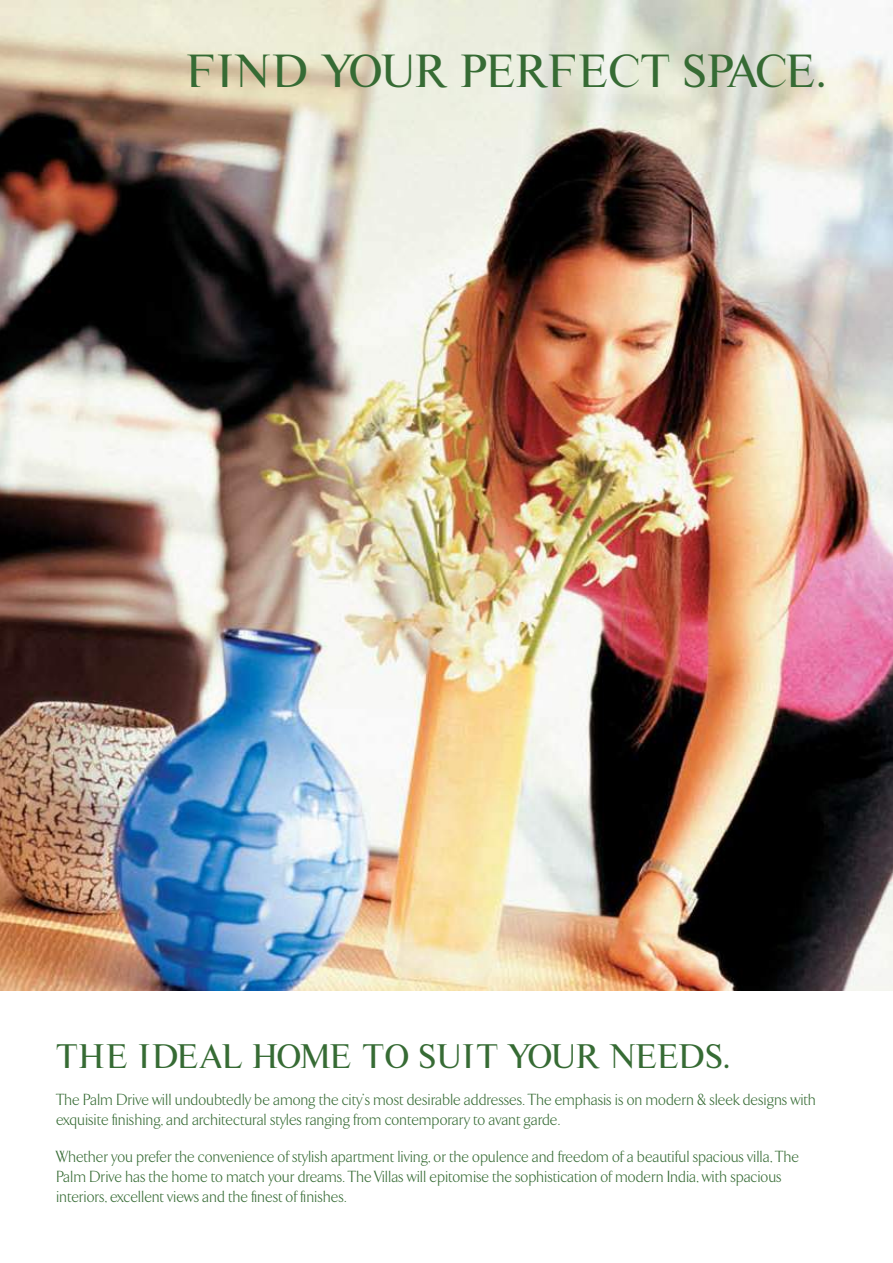
<style>
.page{position:relative;width:893px;height:1263px;background:#fff}
.page>*{position:absolute;margin:0;border:0;box-sizing:border-box;transform-origin:0 0}
.t1{font:45px "Crazy Crazy";letter-spacing:-.045em;color:#366b34}
.t2{font:33px "Crazy Crazy";letter-spacing:-.045em;color:#366b34}
.t3{font:300 16.5px/19.8px "Arrow";letter-spacing:.01em;color:#366b34}
</style>
<div class="page">
<img style="left:0;top:0;width:893px;height:991px">
<h1 class="t1" style="left:185px;top:49px;width:642px">FIND YOUR PERFECT SPACE.</h1>
<h2 class="t2" style="left:55px;top:1040px;width:677px">THE IDEAL HOME TO SUIT YOUR NEEDS.</h2>
<p class="t3" style="left:56px;top:1090px;width:761px">The Palm Drive will undoubtedly be among the city’s most desirable addresses. The emphasis is on modern &amp; sleek designs with exquisite finishing, and architectural styles ranging from contemporary to avant garde.</p>
<p class="t3" style="left:56px;top:1147px;width:744px">Whether you prefer the convenience of stylish apartment living, or the opulence and freedom of a beautiful spacious villa, The<br>Palm Drive has the home to match your dreams. The Villas will epitomise the sophistication of modern India, with spacious interiors, excellent views and the finest of finishes.</p>
</div>
